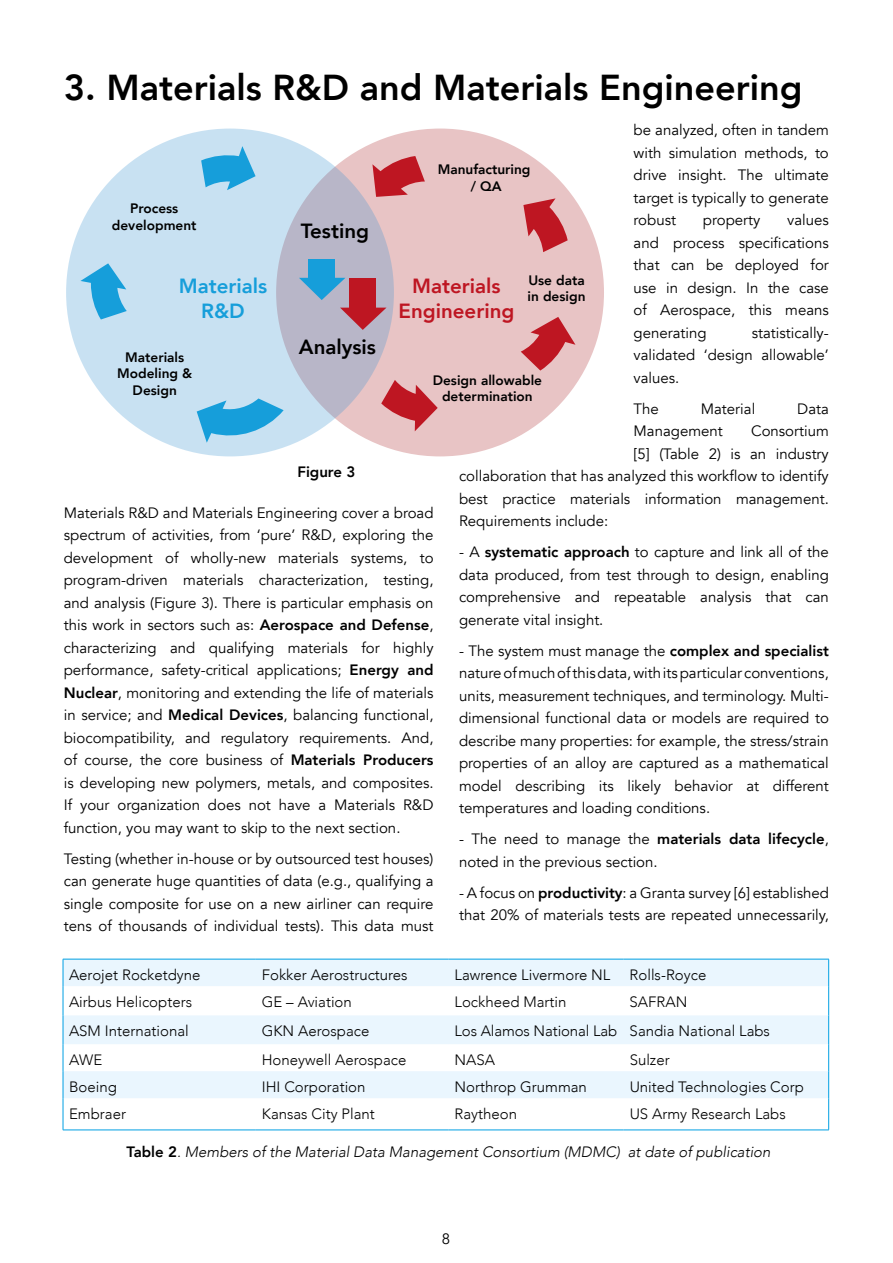
<style>
.page{position:relative;width:893px;height:1263px;background:#fff}
.page>*{position:absolute;margin:0;border:0;box-sizing:border-box;transform-origin:0 0}
.t1{font:800 36px "Avenir";color:#000}
.t2{font:800 20.55px/24.6px "Avenir";color:#be1622;text-align:center}
.t3{font:800 20.55px "Avenir";color:#000}
.t4{font:800 20.55px/24.6px "Avenir";color:#169eda;text-align:center}
.t5{font:15px/22.5px "Avenir";color:#000;text-align:justify}
.t6{font:300 15px "Avenir";color:#000}
.t7{font:italic 300 15px "Avenir";color:#000}
.t8{font:800 15px "Avenir";color:#000}
.t9{font:800 13.65px/16.4px "Avenir";color:#000;text-align:center}
.s1{font-weight:800}
.s2{font-weight:800;font-style:normal}
</style>
<div class="page">
<svg style="left:64px;top:960px;width:764px;height:138px;fill:#eaf6fe"></svg>
<hr style="left:63px;top:959px;width:193px;height:1px;background:#009fe3">
<hr style="left:256px;top:959px;width:193px;height:1px;background:#009fe3">
<hr style="left:449px;top:959px;width:175px;height:1px;background:#009fe3">
<hr style="left:624px;top:959px;width:205px;height:1px;background:#009fe3">
<svg style="left:63px;top:959px;width:1px;height:139px"></svg>
<svg style="left:828px;top:959px;width:1px;height:139px"></svg>
<hr style="left:63px;top:1098px;width:1px;height:32px;background:#009fe3">
<hr style="left:828px;top:1098px;width:1px;height:32px;background:#009fe3">
<hr style="left:63px;top:1130px;width:193px;height:1px;background:#009fe3">
<hr style="left:256px;top:1130px;width:193px;height:1px;background:#009fe3">
<hr style="left:449px;top:1130px;width:175px;height:1px;background:#009fe3">
<hr style="left:624px;top:1130px;width:205px;height:1px;background:#009fe3">
<div style="left:276px;top:129px;width:328px;height:327px;background:#e8c4c5;border-radius:50%"></div>
<svg style="left:66px;top:129px;width:328px;height:327px;background:#c4d6e7"></svg>
<svg style="left:197px;top:398px;width:87px;height:45px;background:#69bde5"></svg>
<svg style="left:523px;top:198px;width:45px;height:54px"></svg>
<svg style="left:372px;top:156px;width:53px;height:41px"></svg>
<svg style="left:201px;top:146px;width:55px;height:44px;background:#64bbe4"></svg>
<svg style="left:80px;top:263px;width:47px;height:56px;background:#6cbee5"></svg>
<svg style="left:521px;top:317px;width:54px;height:54px"></svg>
<svg style="left:381px;top:380px;width:57px;height:51px"></svg>
<svg style="left:299px;top:278px;width:46px;height:22px"></svg>
<div style="left:308px;top:259px;width:27px;height:20px;background:#169eda"></div>
<svg style="left:340px;top:308px;width:46px;height:22px"></svg>
<div style="left:349px;top:278px;width:27px;height:30px;background:#be1622"></div>
<h1 class="t1" style="left:64px;top:59px;width:740px">3. Materials R&amp;D and Materials Engineering</h1>
<p class="t5" style="left:634px;top:119px;width:197px">be analyzed, often in tandem with simulation methods, to drive insight. The ultimate target is typically to generate robust</p>
<p class="t9" style="left:438px;top:161px;width:94px">Manufacturing / QA</p>
<p class="t9" style="left:112px;top:200px;width:86px">Process development</p>
<p class="t5" style="left:634px;top:209px;width:197px;text-indent:154px">values and process specifications that can be deployed for use in design. In the case of Aerospace, this means generating</p>
<p class="t5" style="left:703px;top:209px;width:59px">property</p>
<h2 class="t3" style="left:301px;top:215px;width:70px">Testing</h2>
<p class="t9" style="left:528px;top:272px;width:59px;text-align:left">Use data in design</p>
<h2 class="t4" style="left:179px;top:274px;width:90px">Materials<br>R&amp;D</h2>
<h2 class="t2" style="left:399px;top:274px;width:117px">Materials<br>Engineering</h2>
<h2 class="t3" style="left:299px;top:331px;width:79px">Analysis</h2>
<p class="t9" style="left:433px;top:372px;width:111px">Design allowable determination</p>
<p class="t5" style="left:634px;top:321px;width:197px;text-indent:118px">statistically&shy;validated ‘design allowable’ values.</p>
<p class="t5" style="left:634px;top:397px;width:27px">The</p>
<p class="t5" style="left:701px;top:397px;width:56px">Material</p>
<p class="t5" style="left:797px;top:397px;width:33px">Data</p>
<p class="t5" style="left:634px;top:420px;width:91px">Management</p>
<p class="t5" style="left:751px;top:420px;width:79px">Consortium</p>
<p class="t5" style="left:634px;top:442px;width:197px">[5] (Table 2) is an industry</p>
<p class="t5" style="left:459px;top:465px;width:371px">collaboration that has analyzed this workflow to identify</p>
<p class="t5" style="left:459px;top:487px;width:371px">best practice materials information management.</p>
<p class="t5" style="left:459px;top:510px;width:151px">Requirements include:</p>
<p class="t5" style="left:459px;top:541px;width:371px">- A <span class="s1">systematic approach</span> to capture and link all of the data produced, from test through to design, enabling comprehensive and repeatable analysis that can generate vital insight.</p>
<p class="t5" style="left:459px;top:639px;width:371px">- The system must manage the <span class="s1">complex and specialist </span>nature of much of this data, with its particular conventions, units, measurement techniques, and terminology. Multi&shy;dimensional functional data or models are required to describe many properties: for example, the stress/strain properties of an alloy are captured as a mathematical model describing its likely behavior at different temperatures and loading conditions.</p>
<p class="t5" style="left:459px;top:828px;width:371px">- The need to manage the <span class="s1">materials data lifecycle</span>, noted in the previous section.</p>
<p class="t5" style="left:459px;top:881px;width:371px">- A focus on <span class="s1">productivity</span>: a Granta survey [6] established that 20% of materials tests are repeated unnecessarily,</p>
<p class="t9" style="left:117px;top:349px;width:77px">Materials<br>Modeling &amp;<br>Design</p>
<p class="t8" style="left:297px;top:460px;width:60px">Figure 3</p>
<p class="t5" style="left:64px;top:501px;width:371px">Materials R&amp;D and Materials Engineering cover a broad spectrum of activities, from ‘pure’ R&amp;D, exploring the development of wholly-new materials systems, to program-driven materials characterization, testing, and analysis (Figure 3). There is particular emphasis on this work in sectors such as: <span class="s1">Aerospace and Defense</span>, characterizing and qualifying materials for highly performance, safety-critical applications; <span class="s1">Energy and Nuclear</span>, monitoring and extending the life of materials in service; and <span class="s1">Medical Devices</span>, balancing functional, biocompatibility, and regulatory requirements. And, of course, the core business of <span class="s1">Materials Producers </span>is developing new polymers, metals, and composites.<br>If your organization does not have a Materials R&amp;D function, you may want to skip to the next section.</p>
<p class="t5" style="left:64px;top:847px;width:371px">Testing (whether in-house or by outsourced test houses) can generate huge quantities of data (e.g., qualifying a single composite for use on a new airliner can require tens of thousands of individual tests). This data must</p>
<p class="t6" style="left:69px;top:966px;width:133px">Aerojet Rocketdyne</p>
<p class="t6" style="left:262px;top:966px;width:147px">Fokker Aerostructures</p>
<p class="t6" style="left:455px;top:966px;width:157px">Lawrence Livermore NL</p>
<p class="t6" style="left:630px;top:966px;width:78px">Rolls-Royce</p>
<p class="t6" style="left:69px;top:993px;width:125px">Airbus Helicopters</p>
<p class="t6" style="left:262px;top:993px;width:92px">GE – Aviation</p>
<p class="t6" style="left:455px;top:993px;width:113px">Lockheed Martin</p>
<p class="t6" style="left:630px;top:993px;width:59px">SAFRAN</p>
<p class="t6" style="left:69px;top:1022px;width:121px">ASM International</p>
<p class="t6" style="left:262px;top:1022px;width:109px">GKN Aerospace</p>
<p class="t6" style="left:455px;top:1022px;width:317px">Los Alamos National Lab Sandia National Labs</p>
<p class="t6" style="left:69px;top:1051px;width:35px">AWE</p>
<p class="t6" style="left:262px;top:1051px;width:146px">Honeywell Aerospace</p>
<p class="t6" style="left:455px;top:1051px;width:42px">NASA</p>
<p class="t6" style="left:630px;top:1051px;width:42px">Sulzer</p>
<p class="t6" style="left:69px;top:1078px;width:49px">Boeing</p>
<p class="t6" style="left:262px;top:1078px;width:105px">IHI Corporation</p>
<p class="t6" style="left:455px;top:1078px;width:134px">Northrop Grumman</p>
<p class="t6" style="left:630px;top:1078px;width:176px">United Technologies Corp</p>
<p class="t6" style="left:69px;top:1105px;width:58px">Embraer</p>
<p class="t6" style="left:262px;top:1105px;width:115px">Kansas City Plant</p>
<p class="t6" style="left:455px;top:1105px;width:64px">Raytheon</p>
<p class="t6" style="left:630px;top:1105px;width:158px">US Army Research Labs</p>
<p class="t7" style="left:127px;top:1143px;width:645px"><span class="s2">Table 2</span>. Members of the Material Data Management Consortium (MDMC) at date of publication</p>
<p class="t5" style="left:442px;top:1228px;width:10px">8</p>
</div>
